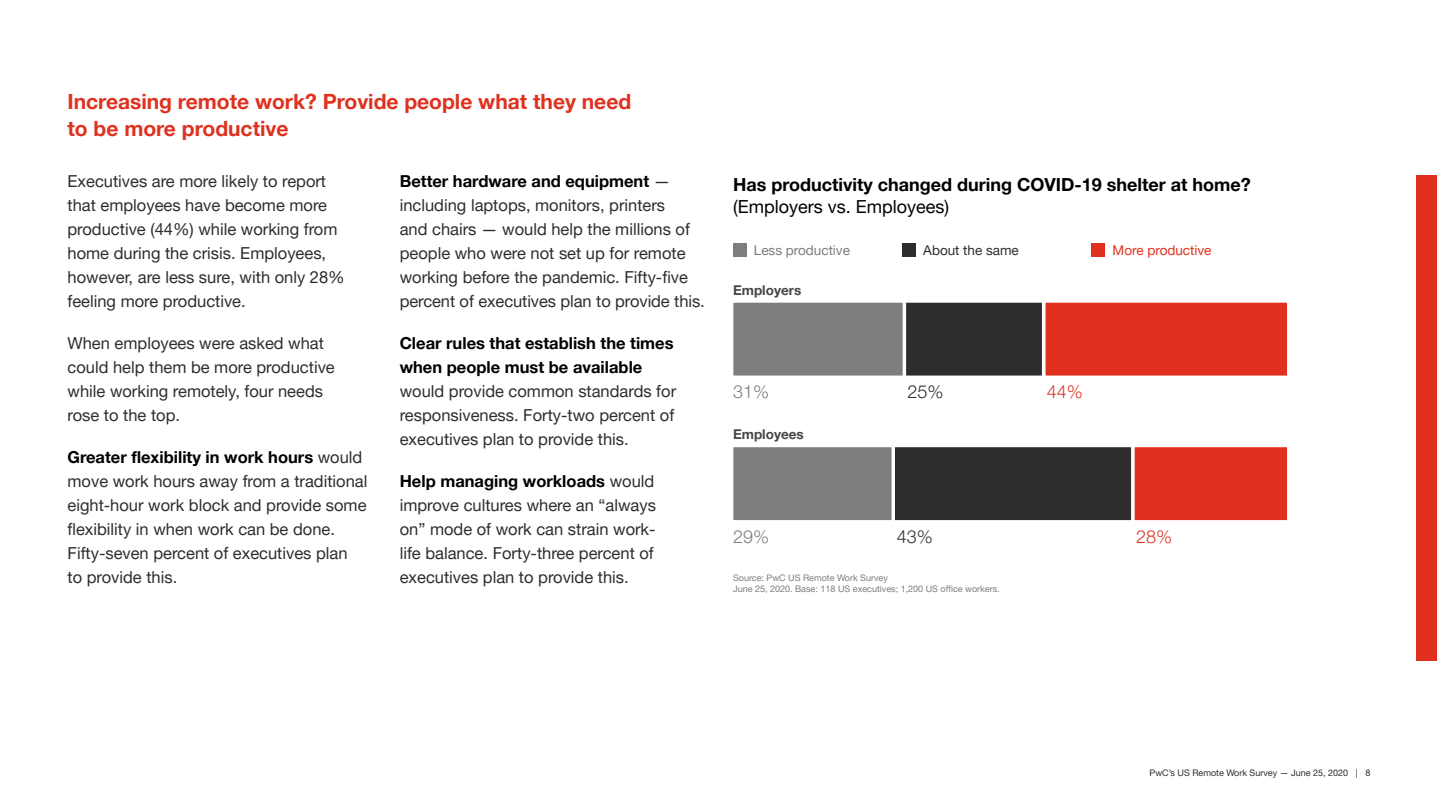
<style>
.page{position:relative;width:1437px;height:810px;background:#fff}
.page>*{position:absolute;margin:0;border:0;box-sizing:border-box;transform-origin:0 0}
.t1{font:700 21px/27px "Helvetica Neue LT Pro";color:#e0301e}
.t2{font:700 18px "Helvetica Neue LT Pro";color:#000}
.t3{font:18px "Helvetica Neue LT Pro";color:#000}
.t4{font:300 18px "Helvetica Neue LT Pro";color:#7d7d7d}
.t5{font:300 18px "Helvetica Neue LT Pro";color:#2d2d2d}
.t6{font:300 18px "Helvetica Neue LT Pro";color:#df3326}
.t7{font:16.5px/24px "Helvetica Neue LT Pro";color:#2d2d2d}
.t8{font:700 16.5px/24px "Helvetica Neue LT Pro";color:#000}
.t9{font:700 13.5px "Helvetica Neue LT Pro";color:#464646}
.t10{font:13.5px "Helvetica Neue LT Pro";color:#7d7d7d}
.t11{font:13.5px "Helvetica Neue LT Pro";color:#e0301e}
.t12{font:13.5px "Helvetica Neue LT Pro";color:#2d2d2d}
.t13{font:9px/10.8px "Helvetica Neue LT Pro";color:#7d7d7d}
.t14{font:9px "Helvetica Neue LT Pro";color:#2d2d2d}
.s1{font-weight:700;color:#000}
</style>
<div class="page">
<div style="left:1043px;top:301px;width:245px;height:76px;background:#e0301e"></div>
<div style="left:1042px;top:299px;width:248px;height:80px;border:3px solid #fff"></div>
<div style="left:904px;top:301px;width:139px;height:76px;background:#2d2d2d"></div>
<div style="left:902px;top:299px;width:143px;height:80px;border:3px solid #fff"></div>
<svg style="left:733px;top:299px;width:173px;height:80px;background:#8b8b8b"></svg>
<div style="left:1132px;top:446px;width:156px;height:76px;background:#e0301e"></div>
<div style="left:1131px;top:444px;width:159px;height:79px;border:3px solid #fff"></div>
<div style="left:893px;top:446px;width:239px;height:76px;background:#2d2d2d"></div>
<div style="left:891px;top:444px;width:243px;height:79px;border:3px solid #fff"></div>
<svg style="left:733px;top:444px;width:162px;height:79px;background:#8a8a8a"></svg>
<div style="left:733px;top:243px;width:14px;height:14px;background:#7d7d7d"></div>
<div style="left:1091px;top:243px;width:14px;height:14px;background:#e0301e"></div>
<div style="left:902px;top:243px;width:14px;height:14px;background:#2d2d2d"></div>
<div style="left:1416px;top:176px;width:20px;height:486px;background:#e0301e"></div>
<p class="t1" style="left:68px;top:88px;width:565px">Increasing remote work? Provide people what they need to be more productive</p>
<p class="t7" style="left:68px;top:169px;width:279px">Executives are more likely to report that employees have become more productive (44%) while working from home during the crisis. Employees, however, are less sure, with only 28% feeling more productive.</p>
<p class="t7" style="left:68px;top:331px;width:269px">When employees were asked what could help them be more productive while working remotely, four needs rose to the top.</p>
<p class="t7" style="left:68px;top:445px;width:301px"><span class="s1">Greater flexibility in work hours</span> would move work hours away from a traditional eight-hour work block and provide some flexibility in when work can be done.<br>Fifty-seven percent of executives plan<br>to provide this.</p>
<p class="t7" style="left:400px;top:169px;width:306px"><span class="s1">Better hardware and equipment</span> — including laptops, monitors, printers<br>and chairs — would help the millions of people who were not set up for remote working before the pandemic. Fifty-five percent of executives plan to provide this.</p>
<p class="t8" style="left:400px;top:331px;width:275px">Clear rules that establish the times when people must be available</p>
<p class="t7" style="left:400px;top:379px;width:278px;text-align:justify">would provide common standards for responsiveness. Forty-two percent of executives plan to provide this.</p>
<p class="t7" style="left:400px;top:469px;width:258px"><span class="s1">Help managing workloads</span> would improve cultures where an “always on” mode of work can strain work&shy;life balance. Forty-three percent of executives plan to provide this.</p>
<p class="t2" style="left:733px;top:173px;width:519px">Has productivity changed during COVID-19 shelter at home?</p>
<p class="t3" style="left:733px;top:195px;width:218px">(Employers vs. Employees)</p>
<p class="t10" style="left:754px;top:241px;width:98px">Less productive</p>
<p class="t12" style="left:923px;top:241px;width:97px">About the same</p>
<p class="t11" style="left:1112px;top:241px;width:100px">More productive</p>
<p class="t9" style="left:733px;top:281px;width:70px">Employers</p>
<p class="t4" style="left:733px;top:381px;width:38px">31%</p>
<p class="t5" style="left:907px;top:381px;width:38px">25%</p>
<p class="t6" style="left:1046px;top:381px;width:38px">44%</p>
<p class="t9" style="left:733px;top:426px;width:72px">Employees</p>
<p class="t4" style="left:733px;top:525px;width:38px">29%</p>
<p class="t5" style="left:896px;top:525px;width:38px">43%</p>
<p class="t6" style="left:1136px;top:525px;width:38px">28%</p>
<p class="t13" style="left:733px;top:573px;width:268px">Source: PwC US Remote Work Survey<br>June 25, 2020. Base: 118 US executives; 1,200 US office workers.</p>
<p class="t14" style="left:1149px;top:767px;width:222px">PwC’s US Remote Work Survey — June 25, 2020 | 8</p>
</div>
